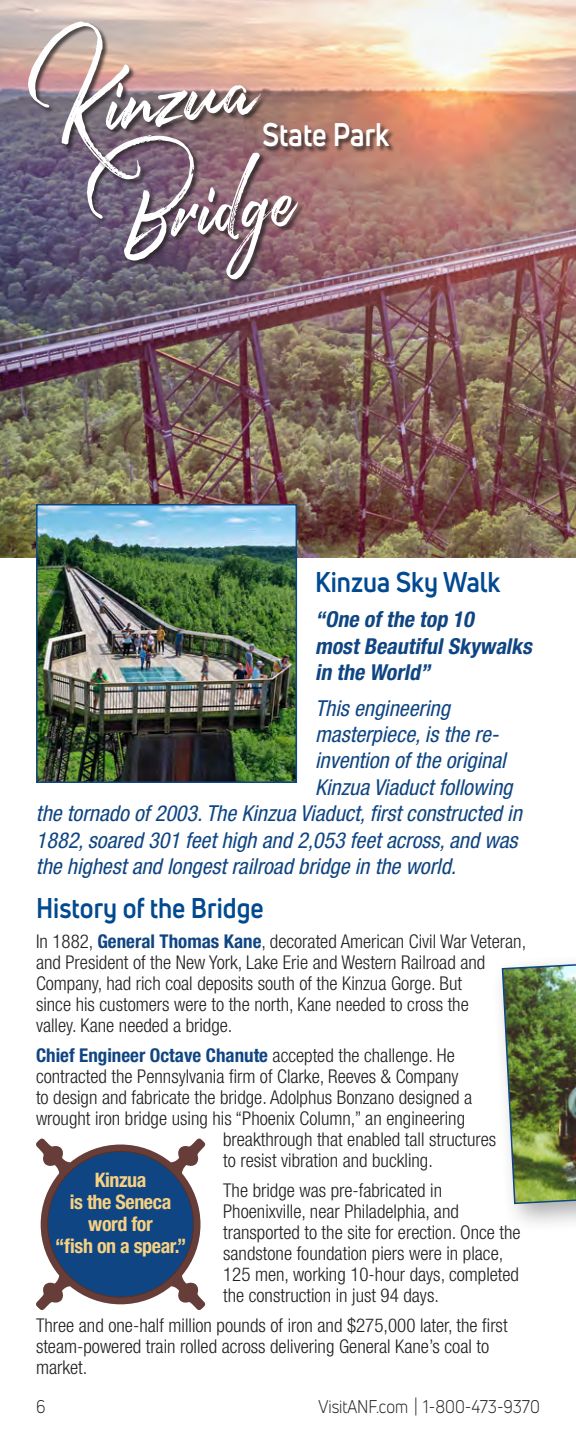
<style>
.page{position:relative;width:576px;height:1440px;background:#fff}
.page>*{position:absolute;margin:0;border:0;box-sizing:border-box;transform-origin:0 0}
.t1{font:700 32px "Uni Neue";color:#fff;scale:.87 1}
.t2{font:700 28px "Uni Neue";color:#014990;scale:.9 1}
.t3{font:italic condensed 22px "Helvetica Neue LT Std";color:#0f4582}
.t4{font:italic 700 condensed 22px/26.4px "Helvetica Neue LT Std";color:#0f4582}
.t5{font:700 condensed 20px/22px "Helvetica Neue LT Std";letter-spacing:-.02em;color:#f7d183;text-align:center}
.Directory_No_Indent{font:300 condensed 19px/21px "Helvetica Neue LT Std";color:#231f20}
.t6{font:700 condensed 19px "Helvetica Neue LT Std";color:#0f4582}
.t7{font:18px "Uni Neue";color:#231f20;scale:.9 1}
.s1{font-weight:700;color:#0f4582}
.s2{font-weight:300;color:#231f20}
</style>
<div class="page">
<div style="left:491px;top:949px;width:85px;height:284px;background:#231f20;opacity:.38"></div>
<img style="left:501px;top:959px;width:75px;height:246px">
<img style="left:0;top:0;width:576px;height:558px">
<img style="left:39px;top:507px;width:255px;height:273px">
<div style="left:36px;top:504px;width:261px;height:279px;border:2px solid #0f4582"></div>
<svg style="left:36px;top:1138px;width:170px;height:172px"></svg>
<div style="left:48px;top:1151px;width:145px;height:146px;background:#0f4582;border-radius:50%"></div>
<div style="left:87px;top:135px;width:217px;height:151px;background:#231f20;opacity:.75"></div>
<svg style="left:87px;top:153px;width:211px;height:126px;background:#8b7785"></svg>
<div style="left:28px;top:21px;width:240px;height:165px;background:#231f20;opacity:.75"></div>
<img style="left:28px;top:21px;width:234px;height:159px">
<div style="left:263px;top:123px;width:133px;height:30px;background:#231f20;opacity:.75"></div>
<p class="t1" style="left:262px;top:115px;width:148px">State Park</p>
<p class="t2" style="left:315px;top:564px;width:207px">Kinzua Sky Walk</p>
<p class="t4" style="left:315px;top:606px;width:223px">“One ofthe top 10 mostBeautifulSkywalks in the World”</p>
<p class="t3" style="left:315px;top:695px;width:136px">This engineering</p>
<p class="t3" style="left:315px;top:721px;width:185px">masterpiece, is the re-</p>
<p class="t3" style="left:315px;top:748px;width:192px">invention of the original</p>
<p class="t3" style="left:315px;top:774px;width:199px">Kinzua Viaduct following</p>
<p class="t3" style="left:36px;top:801px;width:487px">the tornado of 2003. The Kinzua Viaduct, first constructed in</p>
<p class="t3" style="left:36px;top:827px;width:483px">1882, soared 301 feet high and 2,053 feet across, and was</p>
<p class="t3" style="left:36px;top:853px;width:422px">the highest and longest railroad bridge in the world.</p>
<p class="t2" style="left:36px;top:890px;width:255px">History of the Bridge</p>
<p class="Directory_No_Indent" style="left:36px;top:931px;width:492px">In 1882, <span class="s1">General Thomas Kane</span>, decorated American Civil War Veteran, and President of the New York, Lake Erie and Western Railroad and Company, had rich coal deposits south of the Kinzua Gorge. But<br>since his customers were to the north, Kane needed to cross the<br>valley. Kane needed a bridge.</p>
<p class="t6" style="left:36px;top:1044px;width:420px">Chief Engineer Octave Chanute <span class="s2">accepted the challenge. He</span></p>
<p class="Directory_No_Indent" style="left:36px;top:1066px;width:424px">contracted the Pennsylvania firm of Clarke, Reeves &amp; Company</p>
<p class="Directory_No_Indent" style="left:36px;top:1087px;width:438px">to design and fabricate the bridge. Adolphus Bonzano designed a</p>
<p class="Directory_No_Indent" style="left:36px;top:1108px;width:431px">wrought iron bridge using his “Phoenix Column,” an engineering</p>
<p class="Directory_No_Indent" style="left:223px;top:1129px;width:275px">breakthrough that enabled tall structures</p>
<p class="Directory_No_Indent" style="left:223px;top:1150px;width:211px">to resist vibration and buckling.</p>
<p class="Directory_No_Indent" style="left:223px;top:1180px;width:299px">The bridge was pre-fabricated in Phoenixville, near Philadelphia, and transported to the site for erection. Once the sandstone foundation piers were in place, 125 men, working 10-hour days, completed the construction in just 94 days.</p>
<p class="Directory_No_Indent" style="left:36px;top:1315px;width:473px">Three and one-half million pounds of iron and $275,000 later, the first steam-powered train rolled across delivering General Kane’s coal to market.</p>
<p class="t5" style="left:70px;top:1169px;width:103px">Kinzua<br>is the Seneca word for</p>
<p class="t5" style="left:55px;top:1235px;width:133px">“fish on a spear.”</p>
<p class="t7" style="left:36px;top:1396px;width:12px">6</p>
<p class="t7" style="left:318px;top:1396px;width:248px">VisitANF.com | 1-800-473-9370</p>
</div>
